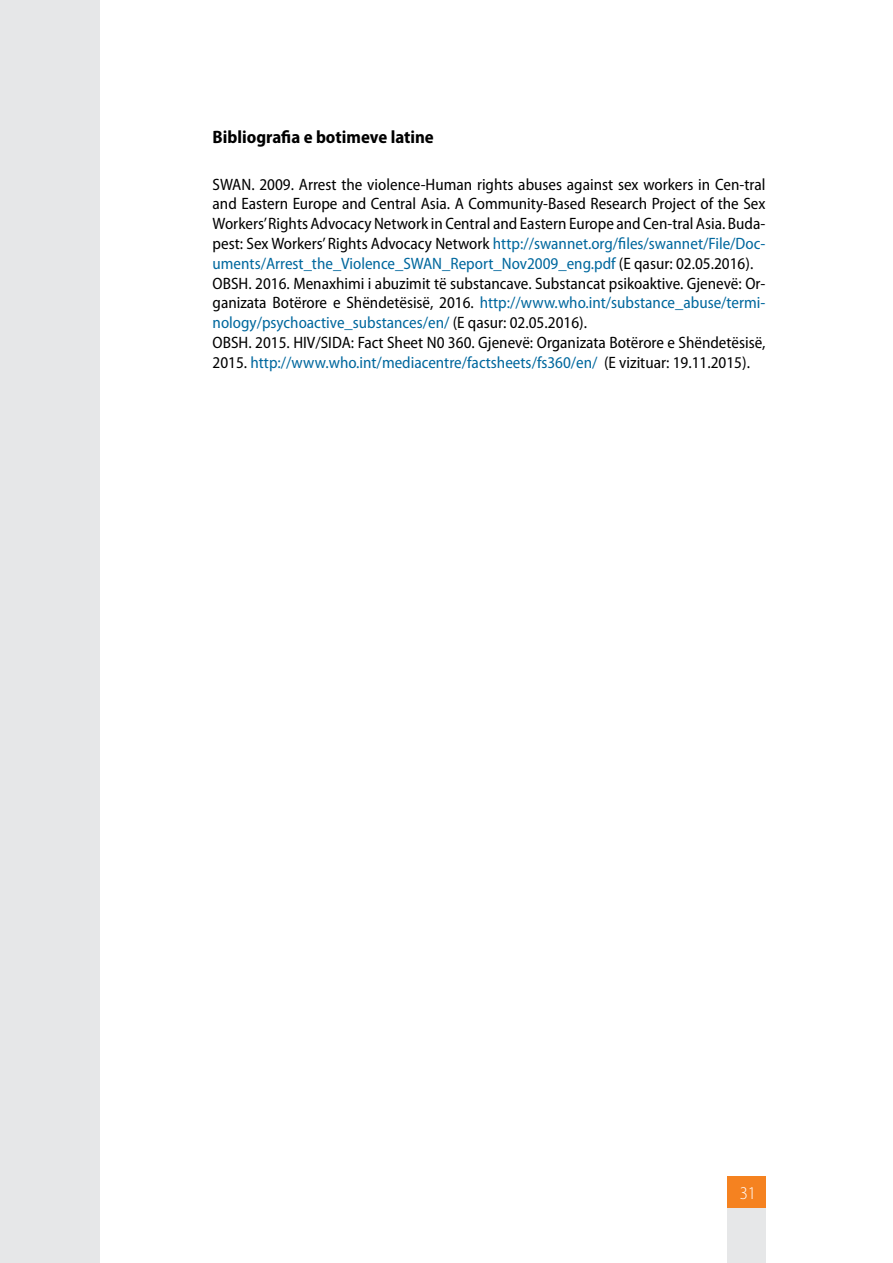
<style>
.page{position:relative;width:893px;height:1263px;background:#fff}
.page>*{position:absolute;margin:0;border:0;box-sizing:border-box;transform-origin:0 0}
.t1{font:700 semi-condensed 18px "Myriad Pro";color:#000}
.t2{font:300 semi-condensed 18px "Myriad Pro";color:#fff}
.t3{font:semi-condensed 16.5px/19.8px "Myriad Pro";color:#000}
.s1{color:#00689e}
</style>
<div class="page">
<div style="left:727px;top:1176px;width:38px;height:86px;background:#f58220"></div>
<div style="left:727px;top:1208px;width:38px;height:55px;background:#e6e7e8"></div>
<div style="left:0;top:0;width:100px;height:1263px;background:#e6e7e8"></div>
<p class="t1" style="left:213px;top:125px;width:223px">Bibliografia e botimeve latine</p>
<p class="t3" style="left:213px;top:174px;width:554px">SWAN. 2009. Arrest the violence-Human rights abuses against sex workers in Cen-tral and Eastern Europe and Central Asia. A Community-Based Research Project of the Sex Workers’ Rights Advocacy Network in Central and Eastern Europe and Cen-tral Asia. Buda&shy;pest: Sex Workers’ Rights Advocacy Network <span class="s1">http://swannet.org/files/swannet/File/Doc&shy;uments/Arrest_the_Violence_SWAN_Report_Nov2009_eng.pdf</span> (E qasur: 02.05.2016).<br>OBSH. 2016. Menaxhimi i abuzimit të substancave. Substancat psikoaktive. Gjenevë: Or&shy;ganizata Botërore e Shëndetësisë, 2016. <span class="s1">http://www.who.int/substance_abuse/termi&shy;nology/psychoactive_substances/en/</span> (E qasur: 02.05.2016).<br>OBSH. 2015. HIV/SIDA: Fact Sheet N0 360. Gjenevë: Organizata Botërore e Shëndetësisë, 2015. <span class="s1">http://www.who.int/mediacentre/factsheets/fs360/en/</span> (E vizituar: 19.11.2015).</p>
<p class="t2" style="left:740px;top:1183px;width:18px">31</p>
</div>
